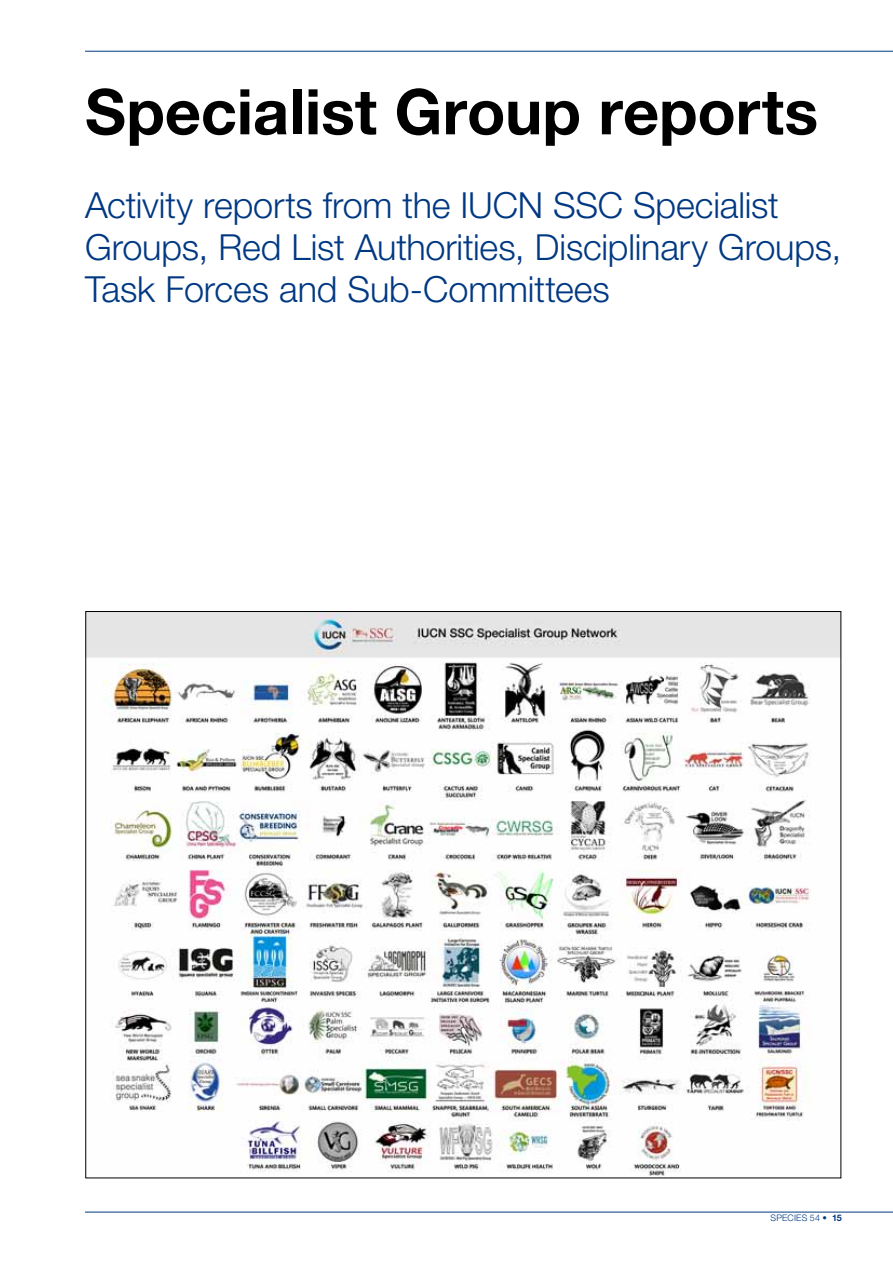
<style>
.page{position:relative;width:893px;height:1263px;background:#fff}
.page>*{position:absolute;margin:0;border:0;box-sizing:border-box;transform-origin:0 0}
.t1{font:700 63px "Helvetica Neue";color:#000}
.t2{font:300 36px/42px "Helvetica Neue";letter-spacing:-.005em;color:#003882}
.t3{font:300 9px "Helvetica Neue";color:#003882}
.s1{font-weight:700}
</style>
<div class="page">
<hr style="left:85px;top:1212px;width:808px;height:1px;background:#003882">
<hr style="left:85px;top:51px;width:808px;height:1px;background:#003882">
<img style="left:87px;top:613px;width:752px;height:563px">
<h1 class="t1" style="left:85px;top:73px;width:735px">Specialist Group reports</h1>
<p class="t2" style="left:85px;top:184px;width:492px">Activity reports from the IUCN SSC</p>
<p class="t2" style="left:85px;top:184px;width:758px;text-indent:548px">Specialist<br>Groups, Red List Authorities, Disciplinary Groups,<br>Task Forces and Sub-Committees</p>
<p class="t3" style="left:770px;top:1212px;width:73px">species 54 • <span class="s1">15</span></p>
</div>
